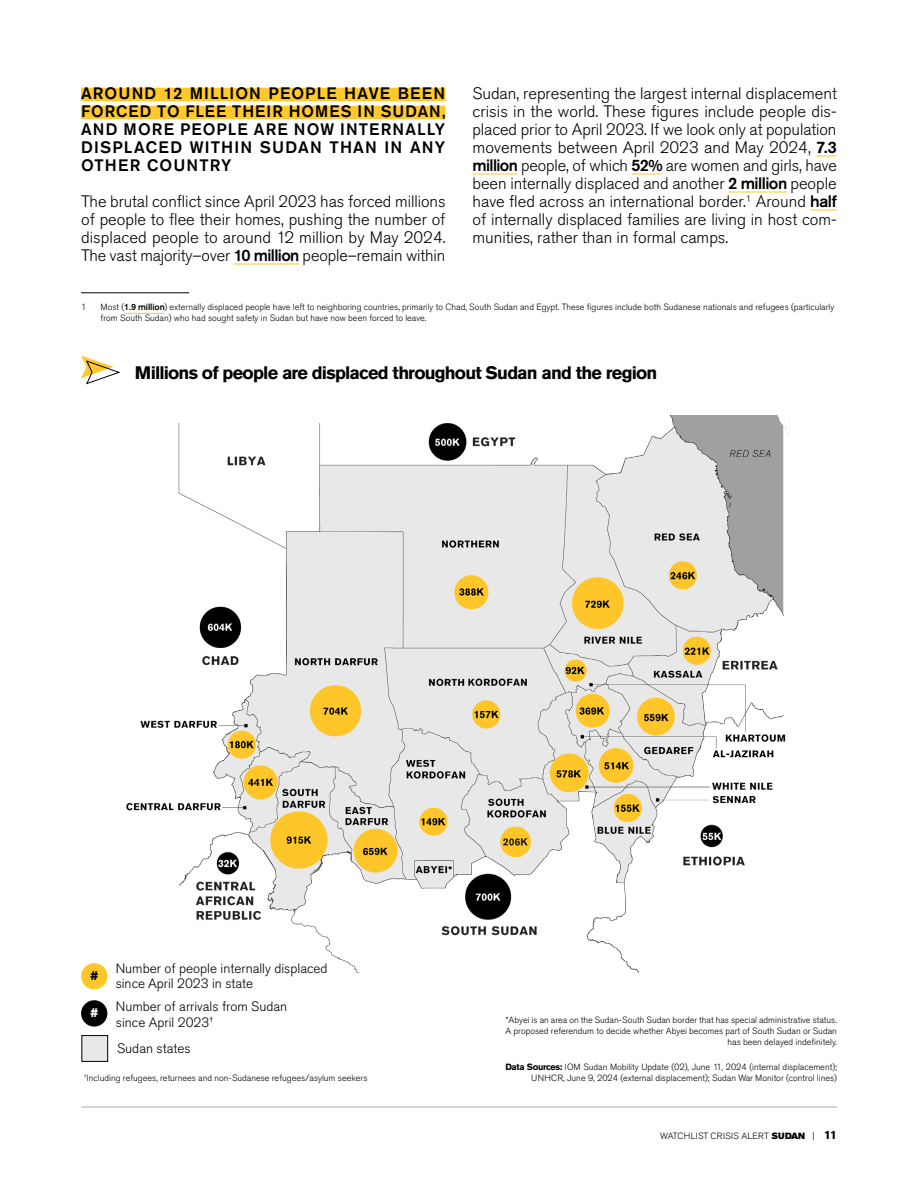
<style>
.page{position:relative;width:918px;height:1188px;background:#fff}
.page>*{position:absolute;margin:0;border:0;box-sizing:border-box;transform-origin:0 0}
.t1{font:700 18px "Akzidenz Grotesk Std";letter-spacing:-.045em;color:#000}
.t2{font:300 16.5px/18px "Akzidenz Grotesk Std";color:#000;text-align:justify}
.t3{font:500 16.5px/18px "Akzidenz Grotesk Std";letter-spacing:.07em;color:#000;text-align:justify}
.t4{font:300 13.5px/15px "Akzidenz Grotesk Std";color:#000}
.t5{font:700 12.45px "Akzidenz Grotesk Std";color:#000}
.t6{font:700 12.45px "Akzidenz Grotesk Std";color:#fff}
.t7{font:300 9px/10.8px "Akzidenz Grotesk Std";color:#000;text-align:right}
.t8{font:300 9px "Akzidenz Grotesk Std";letter-spacing:.03em;color:#000}
.s1{font-weight:500}
.s2{font-weight:700}
.s3{font-family:"Akzidenz Grotesk Std Super";font-weight:400}
.s4{font-weight:700;font-size:12px}
</style>
<div class="page">
<div style="left:81px;top:88px;width:365px;height:13px;background:#ffc82c"></div>
<div style="left:81px;top:106px;width:365px;height:13px;background:#ffc82c"></div>
<hr style="left:234px;top:264px;width:65px;height:1px;background:#ffc82c">
<hr style="left:81px;top:293px;width:108px;height:1px;background:#000">
<hr style="left:124px;top:313px;width:41px;height:1px;background:#ffc82c">
<svg style="left:816px;top:156px;width:21px;height:1px"></svg>
<hr style="left:472px;top:174px;width:45px;height:1px;background:#ffc82c">
<hr style="left:631px;top:174px;width:31px;height:1px;background:#ffc82c">
<hr style="left:729px;top:192px;width:58px;height:1px;background:#ffc82c">
<svg style="left:810px;top:210px;width:27px;height:1px"></svg>
<img style="left:81px;top:415px;width:708px;height:575px">
<div style="left:114px;top:936px;width:35px;height:44px;background:#fff"></div>
<div style="left:81px;top:963px;width:26px;height:26px;background:#ffc729;border-radius:50%"></div>
<div style="left:81px;top:1000px;width:26px;height:27px;background:#000;border-radius:50%"></div>
<div style="left:82px;top:1035px;width:26px;height:27px;background:#e8e8e8;border:1px solid #000"></div>
<svg style="left:81px;top:356px;width:40px;height:29px"></svg>
<div style="left:170px;top:404px;width:171px;height:19px;background:#fff"></div>
<hr style="left:81px;top:1107px;width:756px;height:1px;background:#a7a9ac">
<h2 class="t3" style="left:81px;top:84px;width:366px">AROUND 12 MILLION PEOPLE HAVE BEEN FORCED TO FLEE THEIR HOMES IN SUDAN, AND MORE PEOPLE ARE NOW INTERNALLY DISPLACED WITHIN SUDAN THAN IN ANY OTHER COUNTRY</h2>
<h2 class="t2" style="left:81px;top:193px;width:366px">The brutal conflict since April 2023 has forced millions of people to flee their homes, pushing the number of displaced people to around 12 million by May 2024.<br>The vast majority–over <span class="s1">10 million</span> people–remain within</h2>
<p class="t7" style="left:81px;top:302px;width:7px">1</p>
<p class="t7" style="left:101px;top:302px;width:735px;text-align:left">Most (<span class="s1">1.9 million</span>) externally displaced people have left to neighboring countries, primarily to Chad, South Sudan and Egypt. These figures include both Sudanese nationals and refugees (particularly from South Sudan) who had sought safety in Sudan but have now been forced to leave.</p>
<p class="t2" style="left:472px;top:85px;width:366px">Sudan, representing the largest internal displacement crisis in the world. These figures include people dis&shy;placed prior to April 2023. If we look only at population movements between April 2023 and May 2024, <span class="s1">7.3 million</span> people, of which <span class="s1">52%</span> are women and girls, have been internally displaced and another <span class="s1">2 million</span> people have fled across an international border.<sup>1</sup> Around <span class="s1">half </span>of internally displaced families are living in host com&shy;munities, rather than in formal camps.</p>
<h1 class="t1" style="left:135px;top:362px;width:524px">Millions of people are displaced throughout Sudan and the region</h1>
<h3 class="t5" style="left:90px;top:969px;width:10px">#</h3>
<h3 class="t6" style="left:90px;top:1006px;width:10px">#</h3>
<h3 class="t4" style="left:116px;top:961px;width:213px">Number of people internally displaced since April 2023 in state</h3>
<h3 class="t4" style="left:116px;top:998px;width:173px;line-height:16.2px">Number of arrivals from Sudan since April 2023<sup>†</sup></h3>
<h3 class="t4" style="left:117px;top:1041px;width:75px">Sudan states</h3>
<p class="t7" style="left:505px;top:1015px;width:333px">*Abyei is an area on the Sudan-South Sudan border that has special administrative status.<br>A proposed referendum to decide whether Abyei becomes part of South Sudan or Sudan has been delayed indefinitely.</p>
<p class="t7" style="left:84px;top:1073px;width:285px"><sup>†</sup>Including refugees, returnees and non-Sudanese refugees/asylum seekers</p>
<p class="t7" style="left:505px;top:1062px;width:333px"><span class="s2">Data Sources:</span> IOM Sudan Mobility Update (02), June 11, 2024 (internal displacement);<br>UNHCR, June 9, 2024 (external displacement); Sudan War Monitor (control lines)</p>
<p class="t8" style="left:660px;top:1131px;width:178px">WATCHLIST CRISIS ALERT <span class="s3">SUDAN</span> | <span class="s4">11</span></p>
</div>
